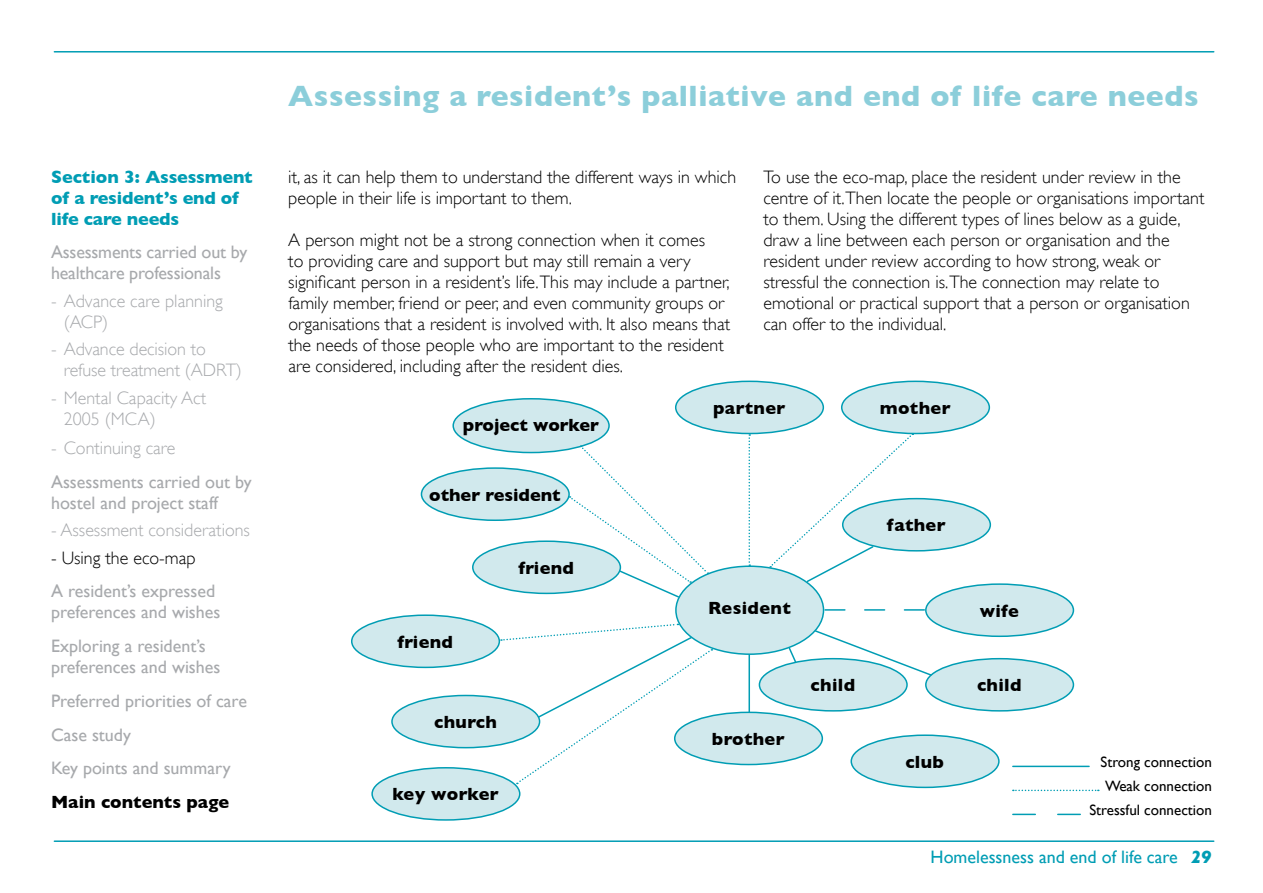
<style>
.page{position:relative;width:1263px;height:893px;background:#fff}
.page>*{position:absolute;margin:0;border:0;box-sizing:border-box;transform-origin:0 0}
.t1{font:700 30px "Gill Sans";letter-spacing:.02em;color:#8cceda}
.t2{font:300 18px/21px "Gill Sans";color:#000}
.t3{font:18px/21px "Gill Sans";color:#a7a9ac}
.t4{font:300 18px/21px "Gill Sans";color:#a7a9ac}
.t5{font:700 18px "Gill Sans";letter-spacing:.02em;color:#000}
.t6{font:700 18px/21px "Gill Sans";letter-spacing:-.01em;color:#009db4}
.t7{font:700 18px "Gill Sans";color:#000}
.t8{font:18px "Gill Sans";color:#009db4}
.t9{font:15px/24px "Gill Sans";color:#000;text-align:right}
.s1{font-weight:700;font-style:italic}
</style>
<div class="page">
<hr style="left:54px;top:51px;width:1160px;height:2px;background:#009db4">
<hr style="left:54px;top:840px;width:1160px;height:2px;background:#009db4">
<hr style="left:1013px;top:766px;width:76px;height:1px;background:#009db4">
<svg style="left:1013px;top:790px;width:86px;height:1px"></svg>
<svg style="left:1013px;top:814px;width:67px;height:1px"></svg>
<div style="left:676px;top:566px;width:147px;height:88px;background:#d1e9ed;border-radius:50%"></div>
<div style="left:675px;top:565px;width:149px;height:90px;border:2px solid #009db4;border-radius:50%"></div>
<svg style="left:825px;top:609px;width:99px;height:2px"></svg>
<div style="left:676px;top:381px;width:147px;height:52px;background:#d1e9ed;border-radius:50%"></div>
<div style="left:675px;top:381px;width:149px;height:53px;border:2px solid #009db4;border-radius:50%"></div>
<div style="left:453px;top:399px;width:156px;height:54px;background:#d1e9ed;border-radius:50%"></div>
<div style="left:452px;top:398px;width:158px;height:55px;border:2px solid #009db4;border-radius:50%"></div>
<div style="left:421px;top:468px;width:148px;height:52px;background:#d1e9ed;border-radius:50%"></div>
<div style="left:421px;top:467px;width:149px;height:54px;border:2px solid #009db4;border-radius:50%"></div>
<div style="left:473px;top:541px;width:147px;height:52px;background:#d1e9ed;border-radius:50%"></div>
<div style="left:472px;top:540px;width:149px;height:54px;border:2px solid #009db4;border-radius:50%"></div>
<div style="left:352px;top:615px;width:147px;height:52px;background:#d1e9ed;border-radius:50%"></div>
<div style="left:351px;top:614px;width:149px;height:54px;border:2px solid #009db4;border-radius:50%"></div>
<div style="left:372px;top:768px;width:148px;height:52px;background:#d1e9ed;border-radius:50%"></div>
<div style="left:371px;top:767px;width:149px;height:54px;border:2px solid #009db4;border-radius:50%"></div>
<div style="left:392px;top:695px;width:148px;height:53px;background:#d1e9ed;border-radius:50%"></div>
<div style="left:391px;top:695px;width:149px;height:53px;border:2px solid #009db4;border-radius:50%"></div>
<div style="left:675px;top:712px;width:147px;height:52px;background:#d1e9ed;border-radius:50%"></div>
<div style="left:674px;top:712px;width:149px;height:53px;border:2px solid #009db4;border-radius:50%"></div>
<div style="left:842px;top:381px;width:147px;height:52px;background:#d1e9ed;border-radius:50%"></div>
<div style="left:841px;top:381px;width:149px;height:53px;border:2px solid #009db4;border-radius:50%"></div>
<div style="left:843px;top:499px;width:147px;height:52px;background:#d1e9ed;border-radius:50%"></div>
<div style="left:842px;top:498px;width:149px;height:54px;border:2px solid #009db4;border-radius:50%"></div>
<div style="left:926px;top:584px;width:147px;height:52px;background:#d1e9ed;border-radius:50%"></div>
<div style="left:925px;top:583px;width:149px;height:54px;border:2px solid #009db4;border-radius:50%"></div>
<div style="left:851px;top:735px;width:148px;height:52px;background:#d1e9ed;border-radius:50%"></div>
<div style="left:850px;top:734px;width:150px;height:54px;border:2px solid #009db4;border-radius:50%"></div>
<div style="left:759px;top:659px;width:148px;height:52px;background:#d1e9ed;border-radius:50%"></div>
<div style="left:759px;top:658px;width:149px;height:54px;border:2px solid #009db4;border-radius:50%"></div>
<div style="left:926px;top:659px;width:147px;height:52px;background:#d1e9ed;border-radius:50%"></div>
<div style="left:925px;top:658px;width:149px;height:54px;border:2px solid #009db4;border-radius:50%"></div>
<svg style="left:569px;top:445px;width:140px;height:154px"></svg>
<svg style="left:748px;top:434px;width:2px;height:132px"></svg>
<svg style="left:501px;top:623px;width:211px;height:162px"></svg>
<svg style="left:770px;top:433px;width:143px;height:150px"></svg>
<hr style="left:748px;top:655px;width:2px;height:57px;background:#009db4">
<svg style="left:787px;top:646px;width:10px;height:18px"></svg>
<svg style="left:814px;top:629px;width:119px;height:48px"></svg>
<p class="t6" style="left:51px;top:166px;width:203px">Section 3: Assessment of a resident’s end of life care needs</p>
<p class="t3" style="left:51px;top:242px;width:198px">Assessments carried out by healthcare professionals</p>
<p class="t4" style="left:64px;top:290px;width:161px;text-indent:-13px">- Advance care planning (ACP)</p>
<p class="t4" style="left:64px;top:339px;width:180px;text-indent:-13px">- Advance decision to refuse treatment (ADRT)</p>
<p class="t4" style="left:64px;top:387px;width:144px;text-indent:-13px">- Mental Capacity Act<br>2005 (MCA)</p>
<p class="t4" style="left:51px;top:437px;width:126px">- Continuing care</p>
<p class="t3" style="left:51px;top:471px;width:202px">Assessments carried out by hostel and project staff</p>
<p class="t4" style="left:51px;top:520px;width:200px">- Assessment considerations</p>
<p class="t2" style="left:51px;top:547px;width:146px">- Using the eco-map</p>
<p class="t3" style="left:51px;top:581px;width:171px">A resident’s expressed preferences and wishes</p>
<p class="t3" style="left:51px;top:635px;width:171px">Exploring a resident’s preferences and wishes</p>
<p class="t3" style="left:51px;top:684px;width:197px;line-height:33.8px">Preferred priorities of care<br>Case study<br>Key points and summary</p>
<p class="t7" style="left:51px;top:791px;width:180px">Main contents page</p>
<h1 class="t1" style="left:288px;top:78px;width:912px">Assessing a resident’s palliative and end of life care needs</h1>
<p class="t2" style="left:288px;top:166px;width:449px">it, as it can help them to understand the different ways in which people in their life is important to them.</p>
<p class="t2" style="left:288px;top:229px;width:443px">A person might not be a strong connection when it comes<br>to providing care and support but may still remain a very significant person in a resident’s life.This may include a partner, family member, friend or peer, and even community groups or organisations that a resident is involved with. It also means that the needs of those people who are important to the resident are considered, including after the resident dies.</p>
<p class="t2" style="left:763px;top:166px;width:443px">To use the eco-map, place the resident under review in the centre of it.Then locate the people or organisations important to them. Using the different types of lines below as a guide, draw a line between each person or organisation and the resident under review according to how strong, weak or stressful the connection is.The connection may relate to emotional or practical support that a person or organisation can offer to the individual.</p>
<p class="t7" style="left:463px;top:415px;width:138px">project worker</p>
<p class="t7" style="left:429px;top:484px;width:133px">other resident</p>
<p class="t5" style="left:397px;top:631px;width:57px">friend</p>
<p class="t5" style="left:518px;top:557px;width:57px">friend</p>
<p class="t5" style="left:434px;top:711px;width:64px">church</p>
<p class="t5" style="left:392px;top:784px;width:108px">key worker</p>
<p class="t5" style="left:713px;top:397px;width:74px">partner</p>
<p class="t5" style="left:880px;top:397px;width:72px">mother</p>
<p class="t5" style="left:887px;top:514px;width:60px">father</p>
<p class="t5" style="left:708px;top:597px;width:84px">Resident</p>
<p class="t5" style="left:980px;top:600px;width:41px">wife</p>
<p class="t5" style="left:712px;top:728px;width:74px">brother</p>
<p class="t5" style="left:811px;top:674px;width:46px">child</p>
<p class="t5" style="left:977px;top:674px;width:46px">child</p>
<p class="t5" style="left:905px;top:751px;width:40px">club</p>
<p class="t9" style="left:1089px;top:750px;width:124px">Strong connection<br>Weak connection<br>Stressful connection</p>
<p class="t8" style="left:930px;top:846px;width:283px">Homelessness and end of life care <span class="s1">29</span></p>
</div>
